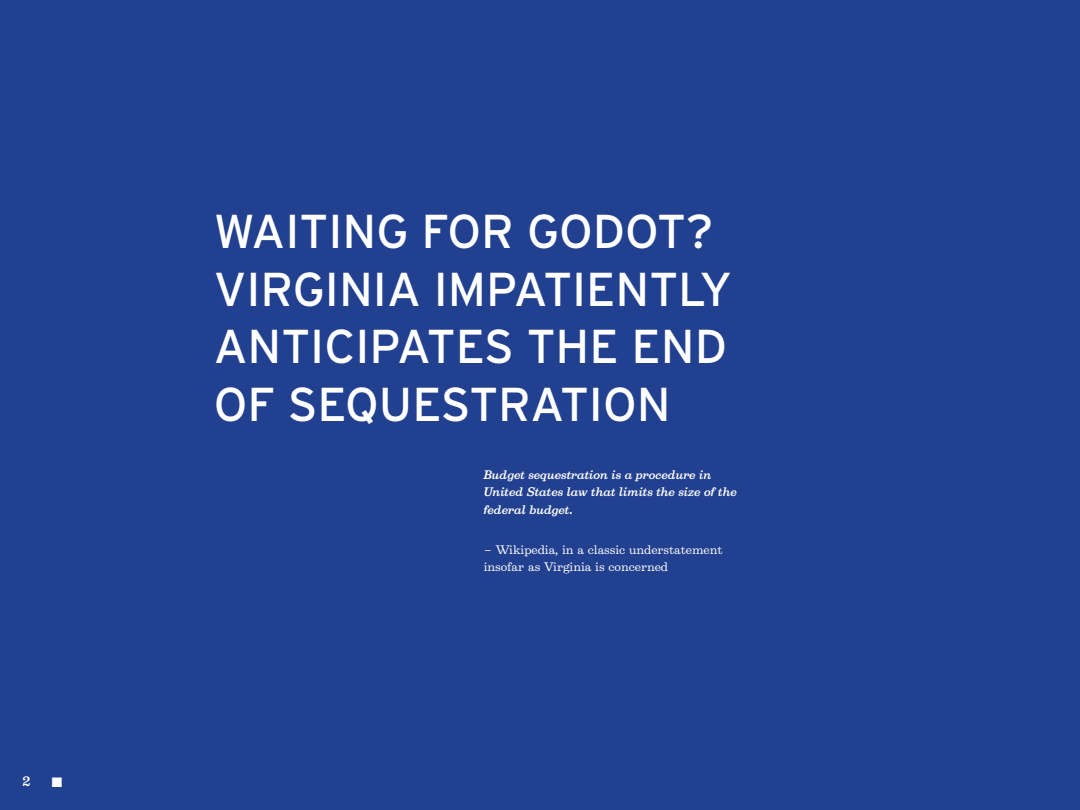
<style>
.page{position:relative;width:1080px;height:810px;background:#224090}
.page>*{position:absolute;margin:0;border:0;box-sizing:border-box;transform-origin:0 0}
.t1{font:47.5px/57.5px "Interstate";color:#fff}
.t2{font:13.75px "Zapf Dingbats ITC";color:#fff}
.t3{font:500 12.5px "Belizio";color:#fff}
.t4{font:italic 500 11.25px/17.5px "Belizio";color:#fff}
.t5{font:11.25px/17.5px "Belizio";color:#fff}
</style>
<div class="page">
<p class="t3" style="left:22px;top:774px;width:9px">2</p>
<p class="t2" style="left:52px;top:776px;width:12px">■</p>
<h1 class="t1" style="left:214px;top:202px;width:520px">WAITING FOR GODOT?<br>VIRGINIA IMPATIENTLY<br>ANTICIPATES THE END<br>OF SEQUESTRATION</h1>
<p class="t4" style="left:484px;top:466px;width:255px">Budget sequestration is a procedure in<br>United States law that limits the size of the federal budget.</p>
<p class="t5" style="left:484px;top:541px;width:240px">– Wikipedia, in a classic understatement insofar as Virginia is concerned</p>
</div>
